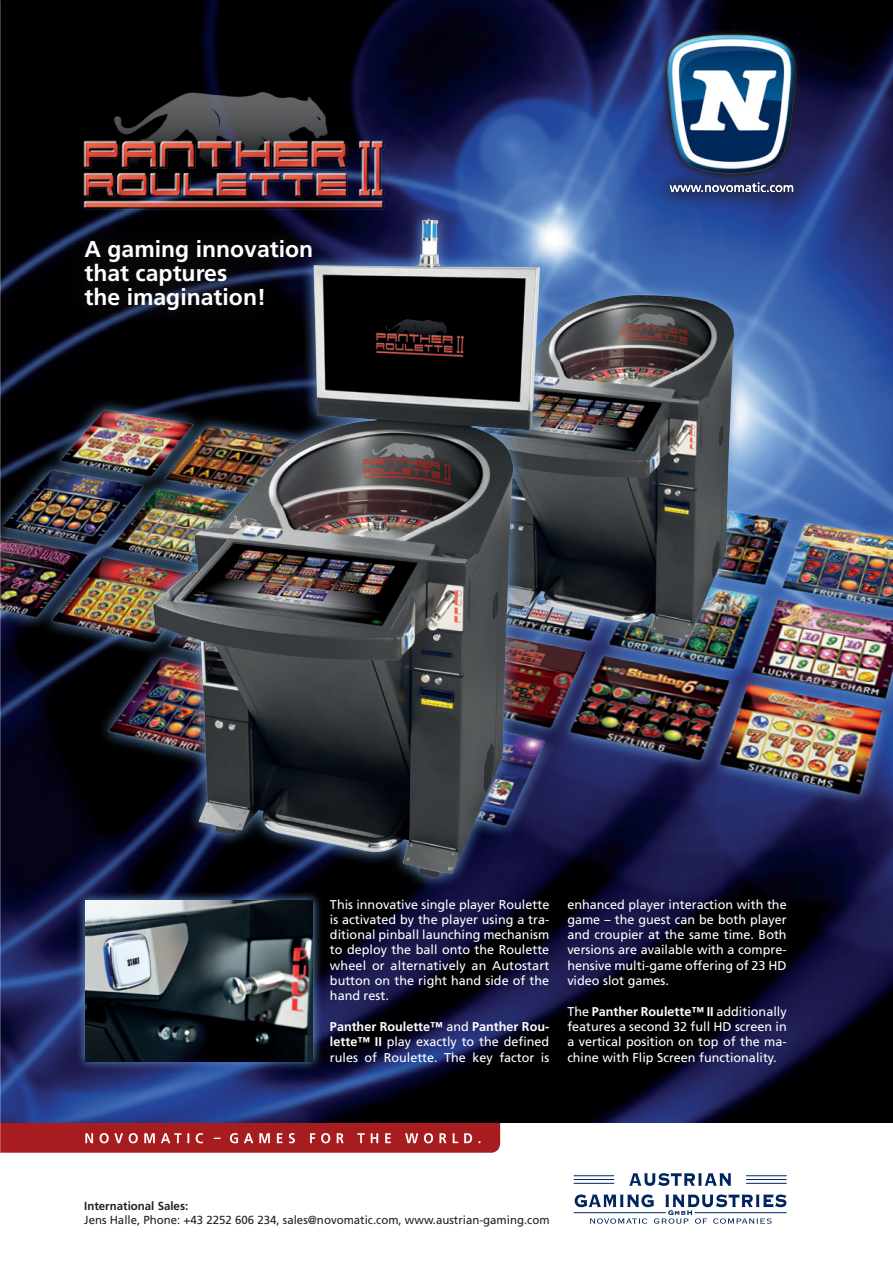
<style>
.page{position:relative;width:893px;height:1263px;background:#fff}
.page>*{position:absolute;margin:0;border:0;box-sizing:border-box;transform-origin:0 0}
.t1{font:700 22.95px "Frutiger";color:#fff}
.t2{font:12.75px/15.3px "Frutiger";color:#fff;text-align:justify}
.t3{font:11.7px "Frutiger";color:#231f20}
.t4{font:700 11.7px "Frutiger";color:#231f20}
.s1{font-weight:700}
</style>
<div class="page">
<img style="left:0;top:0;width:893px;height:1123px">
<img style="left:0;top:307px;width:893px;height:522px">
<svg style="left:63px;top:219px;width:77px;height:113px;background:#080a11"></svg>
<svg style="left:75px;top:890px;width:247px;height:181px;background:#212f5b"></svg>
<img style="left:85px;top:900px;width:228px;height:161px">
<img style="left:553px;top:281px;width:194px;height:374px">
<img style="left:553px;top:283px;width:184px;height:360px">
<img style="left:140px;top:206px;width:413px;height:685px">
<img style="left:153px;top:219px;width:387px;height:659px">
<img style="left:81px;top:88px;width:306px;height:124px">
<img style="left:660px;top:27px;width:143px;height:134px">
<svg style="left:649px;top:161px;width:165px;height:54px;background:#2d4281"></svg>
<svg style="left:670px;top:183px;width:123px;height:9px"></svg>
<hr style="left:574px;top:1175px;width:40px;height:1px;background:#00255d">
<hr style="left:574px;top:1179px;width:40px;height:1px;background:#00255d">
<hr style="left:574px;top:1183px;width:40px;height:1px;background:#00255d">
<hr style="left:574px;top:1212px;width:91px;height:1px;background:#00255d">
<hr style="left:746px;top:1175px;width:40px;height:1px;background:#00255d">
<hr style="left:746px;top:1179px;width:40px;height:1px;background:#00255d">
<hr style="left:746px;top:1183px;width:40px;height:1px;background:#00255d">
<svg style="left:629px;top:1173px;width:102px;height:13px"></svg>
<svg style="left:575px;top:1194px;width:211px;height:30px"></svg>
<svg style="left:0;top:1123px;width:500px;height:30px;background:#ad2e31"></svg>
<p class="t1" style="left:84px;top:235px;width:230px">A gaming innovation</p>
<p class="t1" style="left:84px;top:259px;width:144px">that captures</p>
<p class="t1" style="left:84px;top:283px;width:183px">the imagination!</p>
<p class="t2" style="left:330px;top:896px;width:221px">This innovative single player Roulette is activated by the player using a tra&shy;ditional pinball launching mechanism to deploy the ball onto the Roulette wheel or alternatively an Autostart button on the right hand side of the hand rest.</p>
<p class="t2" style="left:330px;top:1019px;width:221px"><span class="s1">Panther Roulette™</span> and <span class="s1">Panther Rou&shy;lette™ II</span> play exactly to the defined rules of Roulette. The key factor is</p>
<p class="t2" style="left:567px;top:896px;width:221px">enhanced player interaction with the game – the guest can be both player and croupier at the same time. Both versions are available with a compre&shy;hensive multi-game offering of 23 HD video slot games.</p>
<p class="t2" style="left:567px;top:1003px;width:221px">The <span class="s1">Panther Roulette™ II</span> additionally features a second 32 full HD screen in a vertical position on top of the ma&shy;chine with Flip Screen functionality.</p>
<p class="t4" style="left:84px;top:1199px;width:106px">International Sales:</p>
<p class="t3" style="left:84px;top:1213px;width:467px">Jens Halle, Phone: +43 2252 606 234, sales@novomatic.com, www.austrian-gaming.com</p>
</div>
